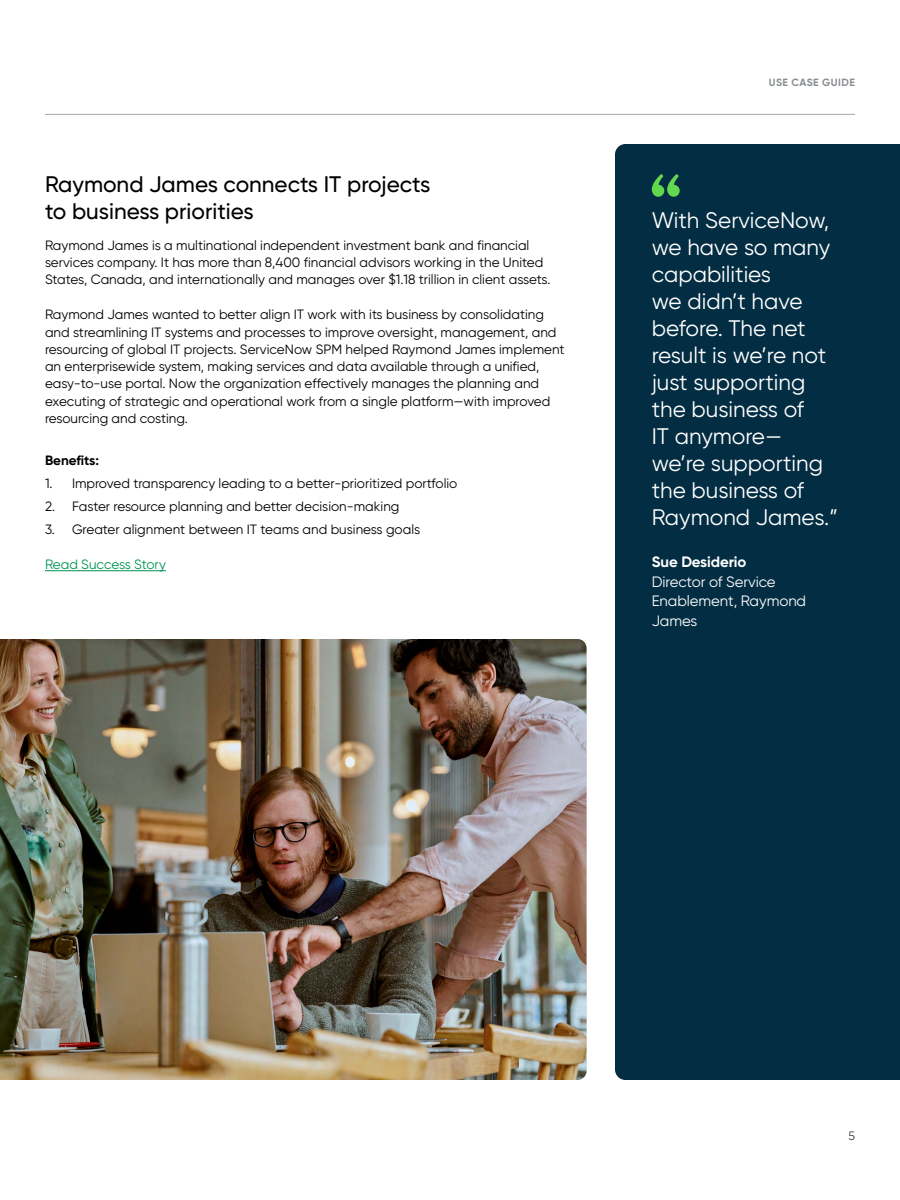
<style>
.page{position:relative;width:900px;height:1200px;background:#fff}
.page>*{position:absolute;margin:0;border:0;box-sizing:border-box;transform-origin:0 0}
.t1{font:22.5px/27px "Gilroy";color:#fff}
.t2{font:500 22.5px/27px "Gilroy";color:#000}
.body_white{font:15px/19.5px "Gilroy";letter-spacing:-.005em;color:#fff}
.body_white-2{font:700 15px "Gilroy";letter-spacing:-.005em;color:#fff}
.Body_Copy{font:13.5px/17.2px "Gilroy";color:#000}
.Body_Copy-2{font:13.5px "Gilroy";letter-spacing:-.005em;color:#009156}
.Headline_2{font:700 13.5px "Gilroy";color:#000}
.t3{font:300 12px "Gilroy";color:#000}
.t4{font:700 10.5px "Gilroy";letter-spacing:.035em;color:#8a8e91}
</style>
<div class="page">
<hr style="left:45px;top:114px;width:810px;height:1px;background:#a5a8aa">
<div style="left:615px;top:144px;width:285px;height:936px;background:#032d42"></div>
<hr style="left:45px;top:570px;width:121px;height:1px;background:#009156">
<svg style="left:652px;top:174px;width:28px;height:23px"></svg>
<img style="left:0;top:639px;width:586px;height:441px">
<h2 class="t2" style="left:45px;top:170px;width:387px">Raymond James connects IT projects to business priorities</h2>
<p class="Body_Copy" style="left:45px;top:236px;width:507px">Raymond James is a multinational independent investment bank and financial services company. It has more than 8,400 financial advisors working in the United<br>States, Canada, and internationally and manages over $1.18 trillion in client assets.</p>
<p class="Body_Copy" style="left:45px;top:306px;width:521px">Raymond James wanted to better align IT work with its business by consolidating and streamlining IT systems and processes to improve oversight, management, and resourcing of global IT projects. ServiceNow SPM helped Raymond James implement an enterprisewide system, making services and data available through a unified, easy-to-use portal. Now the organization effectively manages the planning and executing of strategic and operational work from a single platform—with improved resourcing and costing.</p>
<p class="Headline_2" style="left:45px;top:452px;width:55px">Benefits:</p>
<p class="Body_Copy" style="left:45px;top:474px;width:414px">1. Improved transparency leading to a better-prioritized portfolio</p>
<p class="Body_Copy" style="left:45px;top:497px;width:356px">2. Faster resource planning and better decision-making</p>
<p class="Body_Copy" style="left:45px;top:521px;width:377px">3. Greater alignment between IT teams and business goals</p>
<p class="Body_Copy-2" style="left:45px;top:556px;width:122px">Read Success Story</p>
<p class="t4" style="left:769px;top:76px;width:88px">USE CASE GUIDE</p>
<p class="t1" style="left:652px;top:207px;width:188px">With ServiceNow, we have so many capabilities<br>we didn’t have before. The net result is we’re not just supporting the business of<br>IT anymore— we’re supporting the business of<br>Raymond James.”</p>
<p class="body_white-2" style="left:652px;top:553px;width:96px">Sue Desiderio</p>
<p class="body_white" style="left:652px;top:572px;width:156px">Director of Service<br>Enablement, Raymond<br>James</p>
<p class="t3" style="left:849px;top:1128px;width:8px">5</p>
</div>
